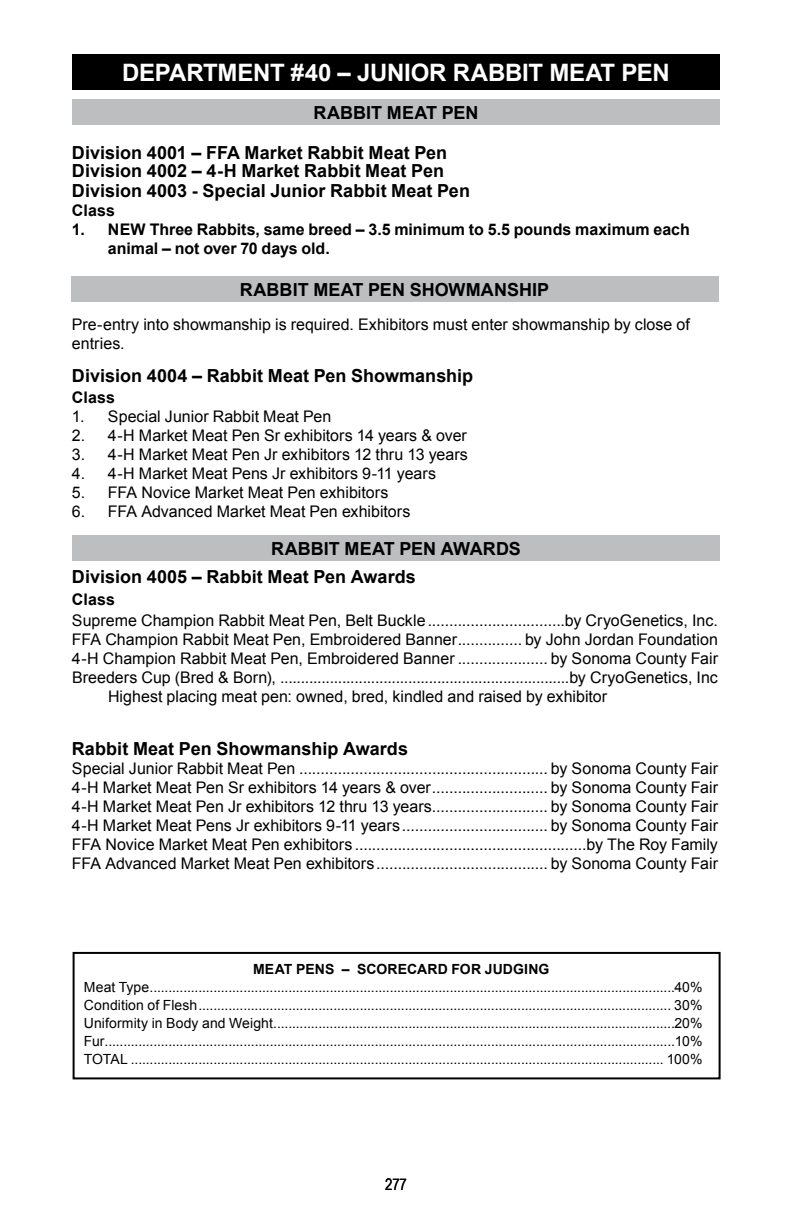
<style>
.page{position:relative;width:792px;height:1224px;background:#fff}
.page>*{position:absolute;margin:0;border:0;box-sizing:border-box;transform-origin:0 0}
.t1{font:700 24px "Arial";letter-spacing:-.01em;color:#fff}
.t2{font:700 18px/18px "Arial";letter-spacing:.005em;color:#000}
.t3{font:16px/19px "Arial";color:#000}
.t4{font:700 16px/19px "Arial";color:#000}
.t5{font:16px "Arial Narrow";color:#000}
.t6{font:14px/18px "Arial";letter-spacing:.005em;color:#000;text-align:justify}
.t7{font:700 14px "Arial";letter-spacing:.01em;color:#000}
</style>
<div class="page">
<div style="left:72px;top:54px;width:648px;height:36px;background:#000"></div>
<div style="left:73px;top:952px;width:648px;height:127px;border:2px solid #000"></div>
<div style="left:72px;top:100px;width:648px;height:25px;background:#bcbec0"></div>
<div style="left:71px;top:276px;width:648px;height:26px;background:#bcbec0"></div>
<div style="left:72px;top:536px;width:648px;height:25px;background:#bcbec0"></div>
<h1 class="t1" style="left:122px;top:57px;width:549px">DEPARTMENT #40 – JUNIOR RABBIT MEAT PEN</h1>
<p class="t2" style="left:313px;top:104px;width:167px">RABBIT MEAT PEN</p>
<p class="t2" style="left:72px;top:144px;width:377px">Division 4001 – FFA Market Rabbit Meat Pen<br>Division 4002 – 4-H Market Rabbit Meat Pen</p>
<p class="t2" style="left:72px;top:182px;width:400px">Division 4003 - Special Junior Rabbit Meat Pen</p>
<p class="t4" style="left:72px;top:201px;width:45px">Class</p>
<p class="t4" style="left:108px;top:220px;width:583px;text-indent:-36px">1. NEW Three Rabbits, same breed – 3.5 minimum to 5.5 pounds maximum each animal – not over 70 days old.</p>
<p class="t2" style="left:240px;top:281px;width:311px">RABBIT MEAT PEN SHOWMANSHIP</p>
<p class="t3" style="left:72px;top:315px;width:619px">Pre-entry into showmanship is required. Exhibitors must enter showmanship by close of entries.</p>
<p class="t2" style="left:72px;top:367px;width:403px">Division 4004 – Rabbit Meat Pen Showmanship</p>
<p class="t4" style="left:72px;top:388px;width:45px">Class</p>
<p class="t3" style="left:72px;top:407px;width:261px">1. Special Junior Rabbit Meat Pen</p>
<p class="t3" style="left:72px;top:426px;width:396px">2. 4-H Market Meat Pen Sr exhibitors 14 years &amp; over</p>
<p class="t3" style="left:72px;top:445px;width:397px">3. 4-H Market Meat Pen Jr exhibitors 12 thru 13 years</p>
<p class="t3" style="left:72px;top:464px;width:366px">4. 4-H Market Meat Pens Jr exhibitors 9-11 years</p>
<p class="t3" style="left:72px;top:483px;width:318px">5. FFA Novice Market Meat Pen exhibitors</p>
<p class="t3" style="left:72px;top:502px;width:340px">6. FFA Advanced Market Meat Pen exhibitors</p>
<p class="t2" style="left:271px;top:540px;width:251px">RABBIT MEAT PEN AWARDS</p>
<p class="t2" style="left:72px;top:568px;width:345px">Division 4005 – Rabbit Meat Pen Awards</p>
<p class="t4" style="left:72px;top:590px;width:45px">Class</p>
<p class="t3" style="left:72px;top:611px;width:648px">Supreme Champion Rabbit Meat Pen, Belt Buckle................................by CryoGenetics, Inc.</p>
<p class="t3" style="left:72px;top:630px;width:647px">FFA Champion Rabbit Meat Pen, Embroidered Banner............... by John Jordan Foundation</p>
<p class="t3" style="left:72px;top:649px;width:648px">4-H Champion Rabbit Meat Pen, Embroidered Banner ..................... by Sonoma County Fair</p>
<p class="t3" style="left:72px;top:668px;width:647px">Breeders Cup (Bred &amp; Born), ......................................................................by CryoGenetics, Inc</p>
<p class="t3" style="left:108px;top:687px;width:501px">Highest placing meat pen: owned, bred, kindled and raised by exhibitor</p>
<p class="t2" style="left:72px;top:740px;width:338px">Rabbit Meat Pen Showmanship Awards</p>
<p class="t3" style="left:72px;top:759px;width:647px;text-align:justify">Special Junior Rabbit Meat Pen .......................................................... by Sonoma County Fair 4-H Market Meat Pen Sr exhibitors 14 years &amp; over........................... by Sonoma County Fair 4-H Market Meat Pen Jr exhibitors 12 thru 13 years........................... by Sonoma County Fair 4-H Market Meat Pens Jr exhibitors 9-11 years.................................. by Sonoma County Fair FFA Novice Market Meat Pen exhibitors ......................................................by The Roy Family FFA Advanced Market Meat Pen exhibitors........................................ by Sonoma County Fair</p>
<p class="t7" style="left:253px;top:960px;width:298px">MEAT PENS – SCORECARD FOR JUDGING</p>
<p class="t6" style="left:84px;top:978px;width:620px">Meat Type............................................................................................................................................40% Condition of Flesh.............................................................................................................................. 30% Uniformity in Body and Weight...........................................................................................................20% Fur........................................................................................................................................................10% TOTAL .............................................................................................................................................. 100%</p>
<p class="t5" style="left:385px;top:1172px;width:23px">277</p>
</div>
